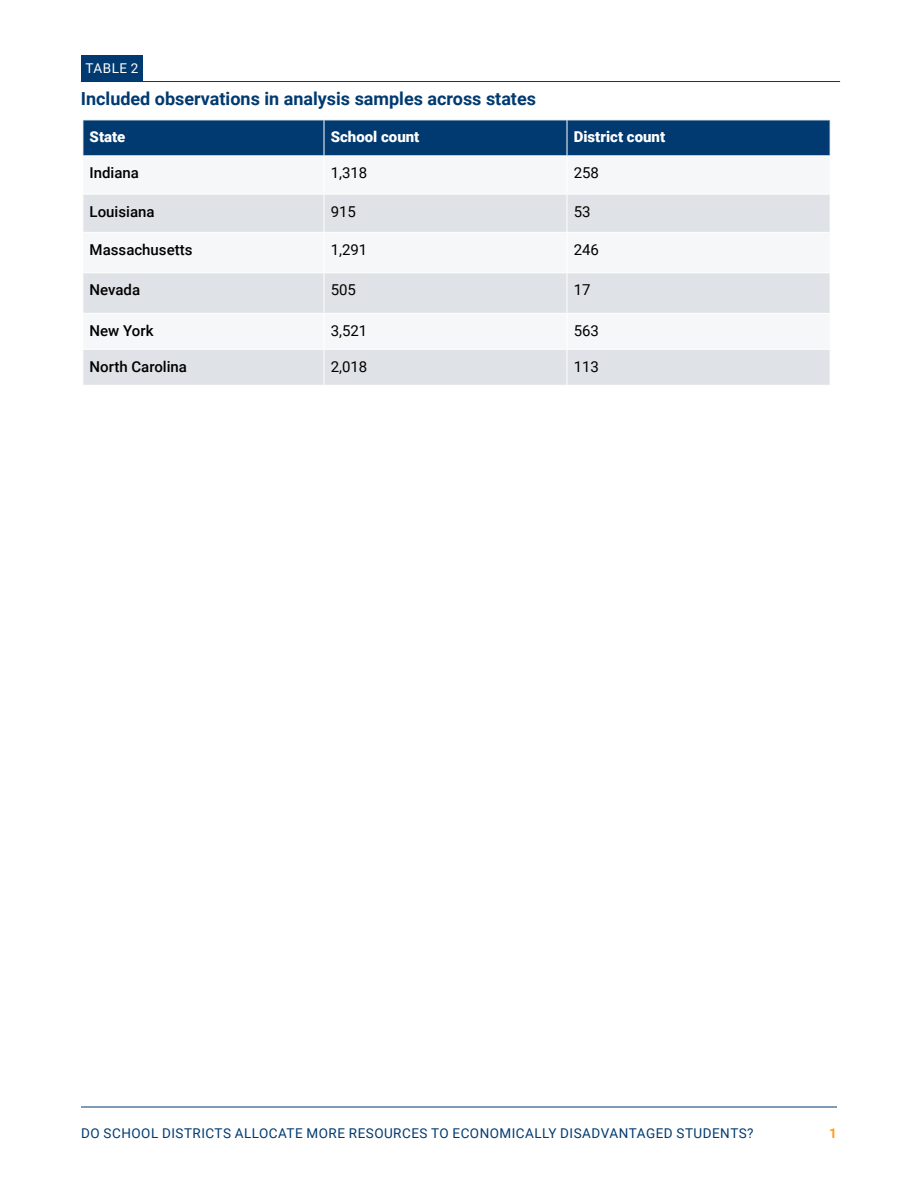
<style>
.page{position:relative;width:918px;height:1188px;background:#fff}
.page>*{position:absolute;margin:0;border:0;box-sizing:border-box;transform-origin:0 0}
.t1{font:700 18px "Roboto";color:#003a70}
.t2{font:500 15px "Roboto";color:#000}
.t3{font:15px "Roboto";color:#000}
.t4{font:900 15px "Roboto";color:#fff}
.t5{font:13.5px "Roboto";letter-spacing:.035em;color:#003a70}
.t6{font:13.5px "Roboto";letter-spacing:.035em;color:#fff}
.t7{font:700 13.5px "Roboto";color:#ff9e1a}
</style>
<div class="page">
<hr style="left:81px;top:1107px;width:756px;height:1px;background:#003a70">
<div style="left:81px;top:55px;width:62px;height:27px;background:#003a70"></div>
<hr style="left:81px;top:81px;width:759px;height:1px;background:#003a70">
<div style="left:83px;top:121px;width:747px;height:34px;background:#003a70"></div>
<svg style="left:83px;top:195px;width:747px;height:190px;fill:#dfe2e6"></svg>
<hr style="left:324px;top:120px;width:1px;height:35px;background:#fff">
<hr style="left:567px;top:120px;width:1px;height:35px;background:#fff">
<hr style="left:324px;top:194px;width:1px;height:38px;background:#fff">
<hr style="left:567px;top:194px;width:1px;height:38px;background:#fff">
<hr style="left:82px;top:232px;width:242px;height:1px;background:#fff">
<hr style="left:324px;top:232px;width:243px;height:1px;background:#fff">
<hr style="left:324px;top:233px;width:1px;height:39px;background:#fff">
<hr style="left:567px;top:232px;width:264px;height:1px;background:#fff">
<hr style="left:567px;top:233px;width:1px;height:39px;background:#fff">
<hr style="left:82px;top:272px;width:242px;height:1px;background:#fff">
<hr style="left:324px;top:272px;width:243px;height:1px;background:#fff">
<hr style="left:324px;top:273px;width:1px;height:40px;background:#fff">
<hr style="left:567px;top:272px;width:264px;height:1px;background:#fff">
<hr style="left:567px;top:273px;width:1px;height:40px;background:#fff">
<hr style="left:82px;top:313px;width:242px;height:1px;background:#fff">
<hr style="left:324px;top:313px;width:243px;height:1px;background:#fff">
<hr style="left:324px;top:314px;width:1px;height:35px;background:#fff">
<hr style="left:567px;top:313px;width:264px;height:1px;background:#fff">
<hr style="left:567px;top:314px;width:1px;height:35px;background:#fff">
<hr style="left:82px;top:349px;width:242px;height:1px;background:#fff">
<hr style="left:324px;top:349px;width:243px;height:1px;background:#fff">
<hr style="left:324px;top:350px;width:1px;height:35px;background:#fff">
<hr style="left:567px;top:349px;width:264px;height:1px;background:#fff">
<hr style="left:567px;top:350px;width:1px;height:35px;background:#fff">
<p class="t6" style="left:86px;top:59px;width:54px">TABLE 2</p>
<h1 class="t1" style="left:81px;top:86px;width:457px">Included observations in analysis samples across states</h1>
<p class="t4" style="left:90px;top:127px;width:37px">State</p>
<p class="t4" style="left:331px;top:127px;width:90px">School count</p>
<p class="t4" style="left:574px;top:127px;width:93px">District count</p>
<p class="t2" style="left:90px;top:162px;width:51px">Indiana</p>
<p class="t3" style="left:331px;top:162px;width:38px">1,318</p>
<p class="t3" style="left:574px;top:162px;width:27px">258</p>
<p class="t2" style="left:90px;top:201px;width:66px">Louisiana</p>
<p class="t3" style="left:331px;top:201px;width:27px">915</p>
<p class="t3" style="left:574px;top:201px;width:18px">53</p>
<p class="t2" style="left:90px;top:239px;width:104px">Massachusetts</p>
<p class="t3" style="left:331px;top:239px;width:38px">1,291</p>
<p class="t3" style="left:574px;top:239px;width:27px">246</p>
<p class="t2" style="left:90px;top:279px;width:52px">Nevada</p>
<p class="t3" style="left:331px;top:279px;width:27px">505</p>
<p class="t3" style="left:574px;top:279px;width:18px">17</p>
<p class="t2" style="left:90px;top:320px;width:65px">New York</p>
<p class="t3" style="left:331px;top:320px;width:38px">3,521</p>
<p class="t3" style="left:574px;top:320px;width:27px">563</p>
<p class="t2" style="left:90px;top:356px;width:99px">North Carolina</p>
<p class="t3" style="left:331px;top:356px;width:38px">2,018</p>
<p class="t3" style="left:574px;top:356px;width:27px">113</p>
<p class="t5" style="left:81px;top:1124px;width:674px">DO SCHOOL DISTRICTS ALLOCATE MORE RESOURCES TO ECONOMICALLY DISADVANTAGED STUDENTS?</p>
<p class="t7" style="left:829px;top:1124px;width:9px">1</p>
</div>
